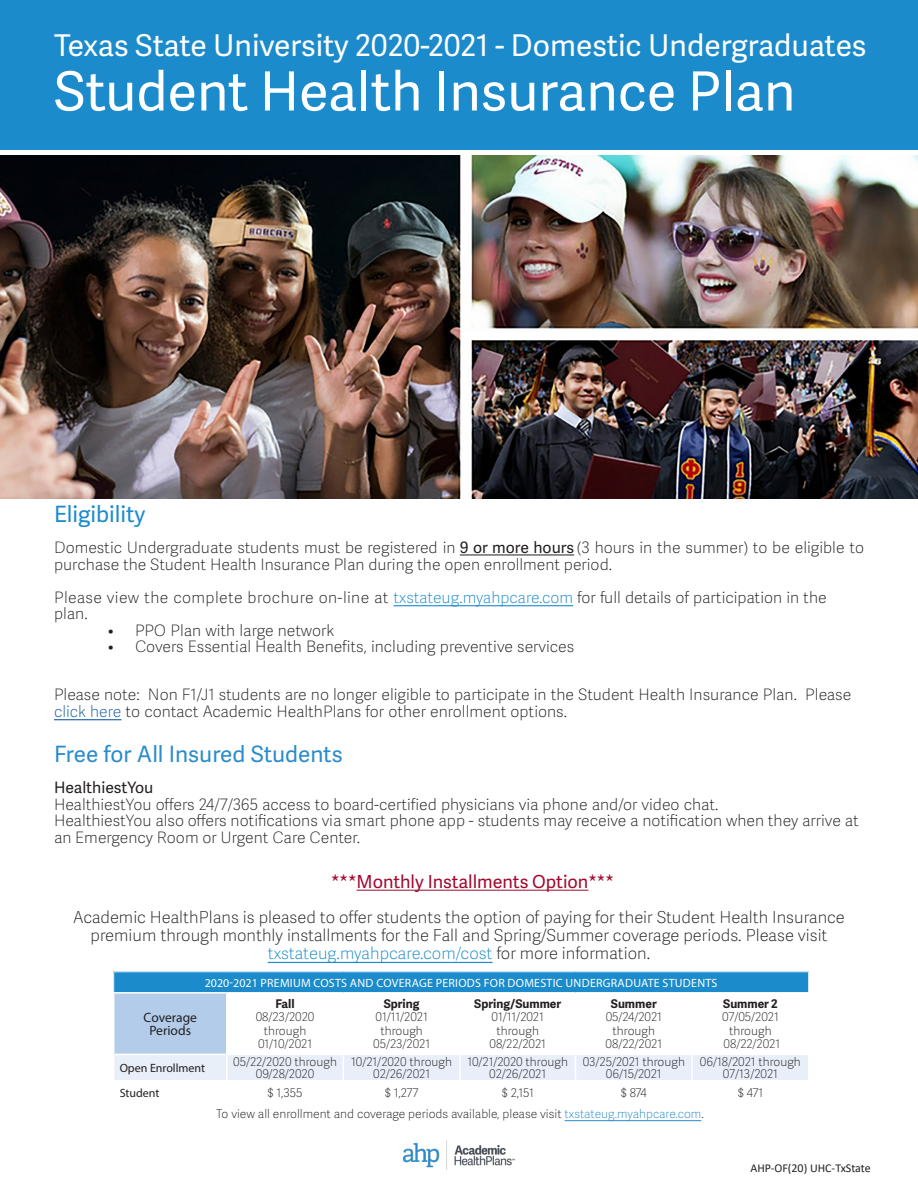
<style>
.page{position:relative;width:918px;height:1188px;background:#fff}
.page>*{position:absolute;margin:0;border:0;box-sizing:border-box;transform-origin:0 0}
.t1{font:54px "Adelle Sans";color:#fff}
.t2{font:30px "Adelle Sans";color:#fff}
.Body{font:22.5px "Adelle Sans";color:#2a8ccb}
.t3{font:22.5px "Adelle Sans";color:#1b8bcb}
.t4{font:18px "Adelle Sans";color:#a00a2f}
.t5{font:100 16.5px/18px "Adelle Sans";color:#231f20;text-align:center}
.t6{font:100 16.5px "Adelle Sans";color:#1b8bcb}
.Body-2{font:100 15.75px/16.5px "Adelle Sans";color:#231f20}
.Body-3{font:15.75px "Adelle Sans";color:#231f20}
.t7{font:13.5px/12.8px "Myriad Pro";color:#231f20;text-align:center}
.t8{font:100 12px/12.8px "Adelle Sans";color:#231f20;text-align:center}
.t9{font:12px "Myriad Pro";letter-spacing:.02em;color:#fff}
.t10{font:700 12px "Adelle Sans";color:#231f20}
.t11{font:12px "Calibri";color:#231f20}
.t12{font:12px "Myriad Pro";color:#231f20}
.s1{font-weight:400}
.s2{color:#1b8bcb}
.s3{color:#175d9e}
.s4{color:#231f20}
.s5{font-weight:700}
.s6{color:#2a8ccb}
</style>
<div class="page">
<img style="left:403px;top:1141px;width:112px;height:29px">
<div style="left:0;top:0;width:918px;height:149px;background:#1b8bcb"></div>
<img style="left:0;top:156px;width:918px;height:343px">
<hr style="left:460px;top:555px;width:114px;height:1px;background:#231f20">
<hr style="left:394px;top:605px;width:179px;height:1px;background:#1b8bcb">
<hr style="left:54px;top:719px;width:68px;height:1px;background:#175d9e">
<div style="left:114px;top:972px;width:695px;height:21px;background:#1b8bcb"></div>
<div style="left:114px;top:993px;width:113px;height:61px;background:#b2cce9"></div>
<svg style="left:808px;top:972px;width:1px;height:20px"></svg>
<svg style="left:113px;top:972px;width:1px;height:20px"></svg>
<div style="left:114px;top:1055px;width:694px;height:25px;background:#e8eff8"></div>
<hr style="left:227px;top:992px;width:116px;height:2px;background:#fff">
<hr style="left:343px;top:992px;width:117px;height:2px;background:#fff">
<hr style="left:460px;top:992px;width:116px;height:2px;background:#fff">
<hr style="left:576px;top:992px;width:116px;height:2px;background:#fff">
<hr style="left:692px;top:992px;width:117px;height:2px;background:#fff">
<hr style="left:113px;top:992px;width:114px;height:2px;background:#fff">
<hr style="left:226px;top:994px;width:2px;height:60px;background:#fff">
<hr style="left:565px;top:1120px;width:136px;height:1px;background:#2a8ccb">
<hr style="left:268px;top:962px;width:224px;height:1px;background:#1b8bcb">
<hr style="left:357px;top:890px;width:231px;height:1px;background:#a00a2f">
<p class="t2" style="left:54px;top:24px;width:814px">Texas State University 2020-2021 - Domestic Undergraduates</p>
<p class="t1" style="left:54px;top:53px;width:743px">Student Health Insurance Plan</p>
<p class="t3" style="left:54px;top:498px;width:93px">Eligibility</p>
<p class="Body-2" style="left:54px;top:540px;width:812px">Domestic Undergraduate students must be registered in <span class="s1">9 or more hours</span> (3 hours in the summer) to be eligible to purchase the Student Health Insurance Plan during the open enrollment period.</p>
<p class="Body-2" style="left:54px;top:590px;width:774px">Please view the complete brochure on-line at <span class="s2">txstateug.myahpcare.com</span> for full details of participation in the plan.</p>
<p class="Body-2" style="left:108px;top:623px;width:228px">• PPO Plan with large network</p>
<p class="Body-2" style="left:108px;top:639px;width:468px">• Covers Essential Health Benefits, including preventive services</p>
<p class="Body-2" style="left:54px;top:687px;width:799px">Please note: Non F1/J1 students are no longer eligible to participate in the Student Health Insurance Plan. Please <span class="s3">click here</span> to contact Academic HealthPlans for other enrollment options.</p>
<p class="Body" style="left:54px;top:738px;width:290px">Free for All Insured Students</p>
<p class="Body-3" style="left:54px;top:777px;width:101px">HealthiestYou</p>
<p class="Body-2" style="left:54px;top:797px;width:666px">HealthiestYou offers 24/7/365 access to board-certified physicians via phone and/or video chat.</p>
<p class="Body-2" style="left:54px;top:813px;width:806px">HealthiestYou also offers notifications via smart phone app - students may receive a notification when they arrive at an Emergency Room or Urgent Care Center.</p>
<p class="t4" style="left:331px;top:869px;width:284px">***Monthly Installments Option***</p>
<p class="t5" style="left:73px;top:909px;width:773px">Academic HealthPlans is pleased to offer students the option of paying for their Student Health Insurance premium through monthly installments for the Fall and Spring/Summer coverage periods. Please visit</p>
<p class="t6" style="left:268px;top:944px;width:384px">txstateug.myahpcare.com/cost <span class="s4">for more information.</span></p>
<p class="t7" style="left:144px;top:1011px;width:55px">Coverage<br>Periods</p>
<p class="t9" style="left:205px;top:975px;width:514px">2020-2021 PREMIUM COSTS AND COVERAGE PERIODS FOR DOMESTIC UNDERGRADUATE STUDENTS</p>
<p class="t10" style="left:275px;top:995px;width:21px">Fall</p>
<p class="t8" style="left:256px;top:1011px;width:60px">08/23/2020</p>
<p class="t8" style="left:264px;top:1025px;width:44px">through</p>
<p class="t8" style="left:258px;top:1038px;width:55px">01/10/2021</p>
<p class="t10" style="left:384px;top:995px;width:37px">Spring</p>
<p class="t8" style="left:376px;top:1011px;width:54px">01/11/2021</p>
<p class="t8" style="left:380px;top:1025px;width:44px">through</p>
<p class="t8" style="left:373px;top:1038px;width:58px">05/23/2021</p>
<p class="t10" style="left:474px;top:995px;width:89px">Spring/Summer</p>
<p class="t8" style="left:492px;top:1011px;width:54px">01/11/2021</p>
<p class="t8" style="left:496px;top:1025px;width:44px">through</p>
<p class="t8" style="left:489px;top:1038px;width:58px">08/22/2021</p>
<p class="t10" style="left:611px;top:995px;width:47px">Summer</p>
<p class="t8" style="left:606px;top:1011px;width:58px">05/24/2021</p>
<p class="t8" style="left:613px;top:1025px;width:44px">through</p>
<p class="t8" style="left:606px;top:1038px;width:58px">08/22/2021</p>
<p class="t8" style="left:722px;top:997px;width:58px;line-height:13.5px;text-align:left"><span class="s5">Summer 2<br></span>07/05/2021</p>
<p class="t8" style="left:729px;top:1025px;width:44px">through</p>
<p class="t8" style="left:724px;top:1038px;width:58px">08/22/2021</p>
<p class="t12" style="left:120px;top:1061px;width:87px">Open Enrollment</p>
<p class="t8" style="left:233px;top:1055px;width:105px">05/22/2020 through<br>09/28/2020</p>
<p class="t8" style="left:351px;top:1055px;width:102px">10/21/2020 through<br>02/26/2021</p>
<p class="t8" style="left:467px;top:1055px;width:102px">10/21/2020 through<br>02/26/2021</p>
<p class="t8" style="left:583px;top:1055px;width:104px">03/25/2021 through<br>06/15/2021</p>
<p class="t8" style="left:700px;top:1055px;width:103px">06/18/2021 through<br>07/13/2021</p>
<p class="t12" style="left:120px;top:1086px;width:41px">Student</p>
<p class="t8" style="left:267px;top:1087px;width:37px">$ 1,355</p>
<p class="t8" style="left:385px;top:1087px;width:35px">$ 1,277</p>
<p class="t8" style="left:502px;top:1087px;width:34px">$ 2,151</p>
<p class="t8" style="left:621px;top:1087px;width:28px">$ 874</p>
<p class="t8" style="left:738px;top:1087px;width:27px">$ 471</p>
<p class="t8" style="left:216px;top:1108px;width:489px">To view all enrollment and coverage periods available, please visit <span class="s6">txstateug.myahpcare.com</span>.</p>
<p class="t11" style="left:751px;top:1160px;width:122px">AHP-OF(20) UHC-TxState</p>
</div>
